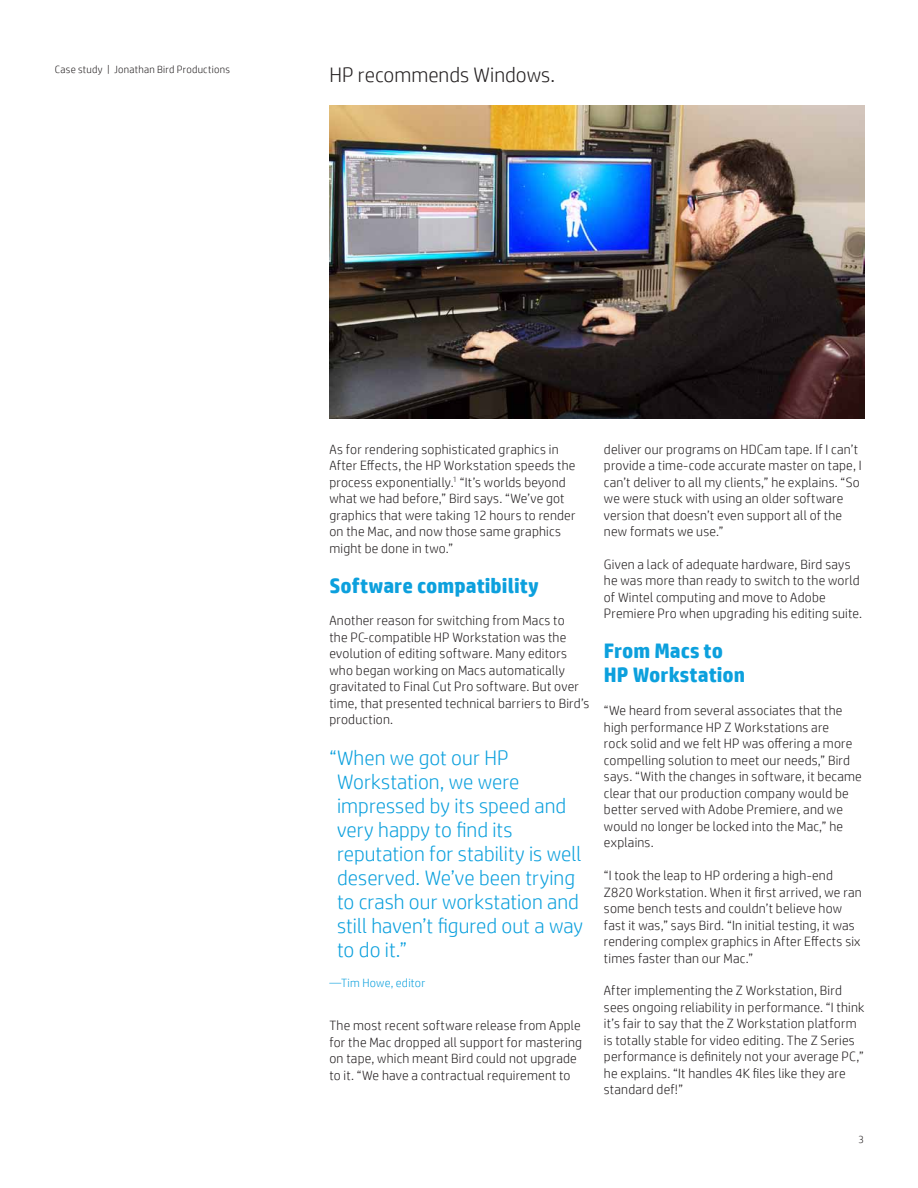
<style>
.page{position:relative;width:918px;height:1188px;background:#fff}
.page>*{position:absolute;margin:0;border:0;box-sizing:border-box;transform-origin:0 0}
.Quote_14_16{font:300 21px/24px "HP Simplified";color:#0ca0dd}
.Subhead_14_16_bold_b{font:700 21px/24px "HP Simplified";color:#0ca0dd}
.HP_recommends_Window{font:300 21px "HP Simplified";color:#231f20}
.Body{font:300 13.5px/16.5px "HP Simplified";letter-spacing:.015em;color:#231f20}
.Quote_Attribution_8{font:300 12px "HP Simplified";letter-spacing:.02em;color:#0ca0dd}
.Title_descriptor{font:300 10.5px "HP Simplified";letter-spacing:.025em;color:#231f20}
.Page_number_right{font:300 10.5px "HP Simplified";color:#231f20}
</style>
<div class="page">
<img style="left:329px;top:105px;width:536px;height:314px">
<p class="Title_descriptor" style="left:55px;top:64px;width:176px">Case study | Jonathan Bird Productions</p>
<p class="HP_recommends_Window" style="left:329px;top:63px;width:227px">HP recommends Windows.</p>
<p class="Body" style="left:329px;top:440px;width:248px">As for rendering sophisticated graphics in After Effects, the HP Workstation speeds the process exponentially.<sup>1</sup> “It’s worlds beyond what we had before,” Bird says. “We’ve got graphics that were taking 12 hours to render on the Mac, and now those same graphics might be done in two.”</p>
<p class="Subhead_14_16_bold_b" style="left:329px;top:573px;width:211px">Software compatibility</p>
<p class="Body" style="left:329px;top:612px;width:262px">Another reason for switching from Macs to<br>the PC-compatible HP Workstation was the evolution of editing software. Many editors who began working on Macs automatically gravitated to Final Cut Pro software. But over time, that presented technical barriers to Bird’s production.</p>
<p class="Quote_14_16" style="left:337px;top:745px;width:248px;text-indent:-8px">“When we got our HP<br>Workstation, we were impressed by its speed and very happy to find its reputation for stability is well deserved. We’ve been trying to crash our workstation and still haven’t figured out a way to do it.”</p>
<p class="Quote_Attribution_8" style="left:329px;top:976px;width:97px">—Tim Howe, editor</p>
<p class="Body" style="left:329px;top:1017px;width:254px">The most recent software release from Apple for the Mac dropped all support for mastering on tape, which meant Bird could not upgrade to it. “We have a contractual requirement to</p>
<p class="Body" style="left:604px;top:440px;width:259px">deliver our programs on HDCam tape. If I can’t provide a time-code accurate master on tape, I can’t deliver to all my clients,” he explains. “So we were stuck with using an older software version that doesn’t even support all of the new formats we use.”</p>
<p class="Body" style="left:604px;top:556px;width:260px">Given a lack of adequate hardware, Bird says he was more than ready to switch to the world of Wintel computing and move to Adobe Premiere Pro when upgrading his editing suite.</p>
<p class="Subhead_14_16_bold_b" style="left:604px;top:639px;width:143px">From Macs to<br>HP Workstation</p>
<p class="Body" style="left:604px;top:702px;width:259px">“We heard from several associates that the high performance HP Z Workstations are<br>rock solid and we felt HP was offering a more compelling solution to meet our needs,” Bird says. “With the changes in software, it became clear that our production company would be better served with Adobe Premiere, and we would no longer be locked into the Mac,” he explains.</p>
<p class="Body" style="left:604px;top:867px;width:259px">“I took the leap to HP ordering a high-end Z820 Workstation. When it first arrived, we ran some bench tests and couldn’t believe how fast it was,” says Bird. “In initial testing, it was rendering complex graphics in After Effects six times faster than our Mac.”</p>
<p class="Body" style="left:604px;top:982px;width:262px">After implementing the Z Workstation, Bird sees ongoing reliability in performance. “I think it’s fair to say that the Z Workstation platform is totally stable for video editing. The Z Series performance is definitely not your average PC,” he explains. “It handles 4K files like they are standard def!”</p>
<p class="Page_number_right" style="left:858px;top:1133px;width:7px">3</p>
</div>
